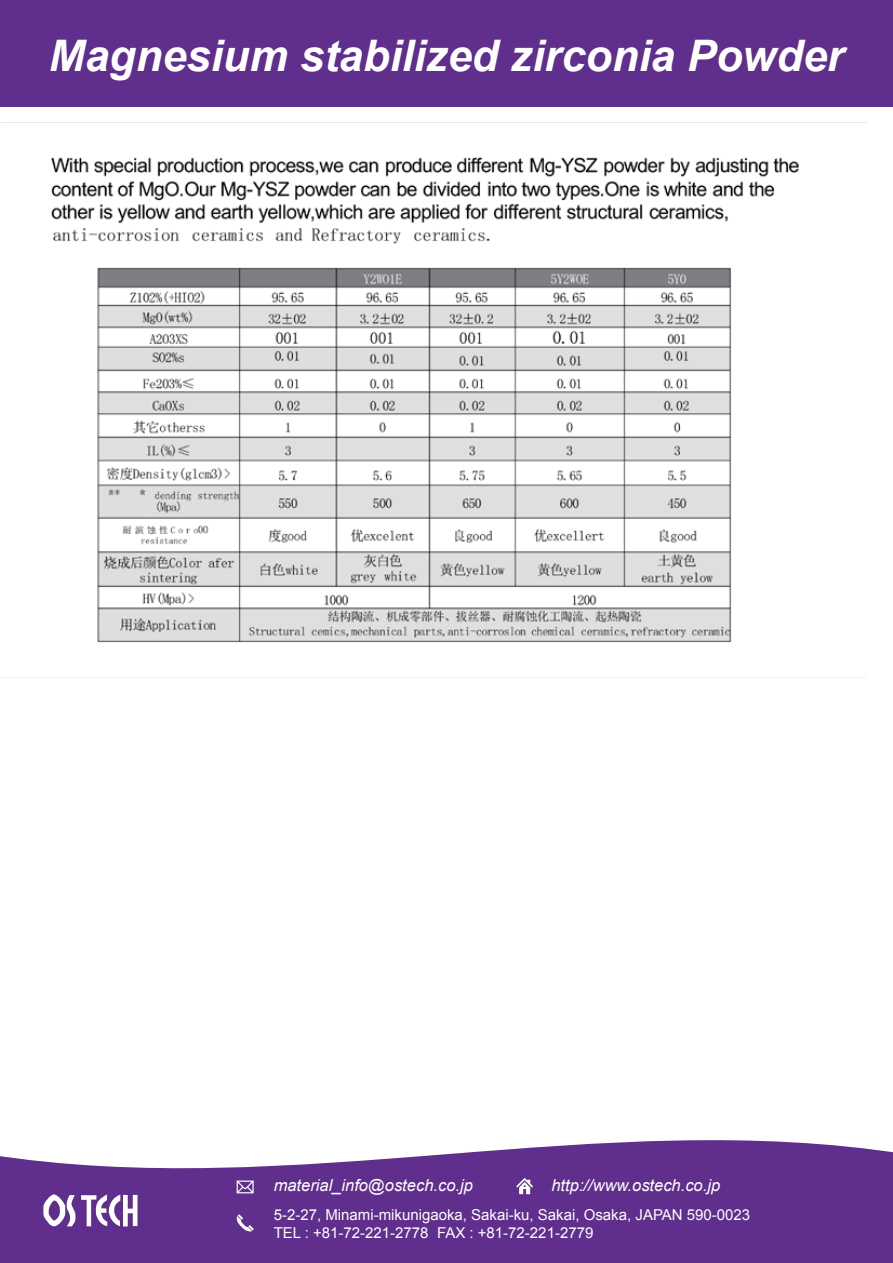
<style>
.page{position:relative;width:893px;height:1263px;background:#fff}
.page>*{position:absolute;margin:0;border:0;box-sizing:border-box;transform-origin:0 0}
.t1{font:italic 700 43.5px "Arial";color:#fff}
.t2{font:italic 16.5px "Arial";color:#fff}
.t3{font:15px/18px "Arial";color:#fff}
</style>
<div class="page">
<img style="left:0;top:106px;width:866px;height:572px">
<svg style="left:0;top:1140px;width:893px;height:123px;background:#724699"></svg>
<svg style="left:43px;top:1194px;width:95px;height:32px"></svg>
<svg style="left:237px;top:1214px;width:17px;height:17px"></svg>
<svg style="left:516px;top:1178px;width:17px;height:16px"></svg>
<svg style="left:237px;top:1180px;width:17px;height:13px"></svg>
<div style="left:0;top:0;width:893px;height:106px;background:#602e8c"></div>
<h1 class="t1" style="left:49px;top:27px;width:797px">Magnesium stabilized zirconia Powder</h1>
<p class="t2" style="left:274px;top:1175px;width:201px">material_info@ostech.co.jp</p>
<p class="t2" style="left:551px;top:1175px;width:170px">http://www.ostech.co.jp</p>
<p class="t3" style="left:274px;top:1206px;width:478px">5-2-27, Minami-mikunigaoka, Sakai-ku, Sakai, Osaka, JAPAN 590-0023<br>TEL : +81-72-221-2778 FAX : +81-72-221-2779</p>
</div>
